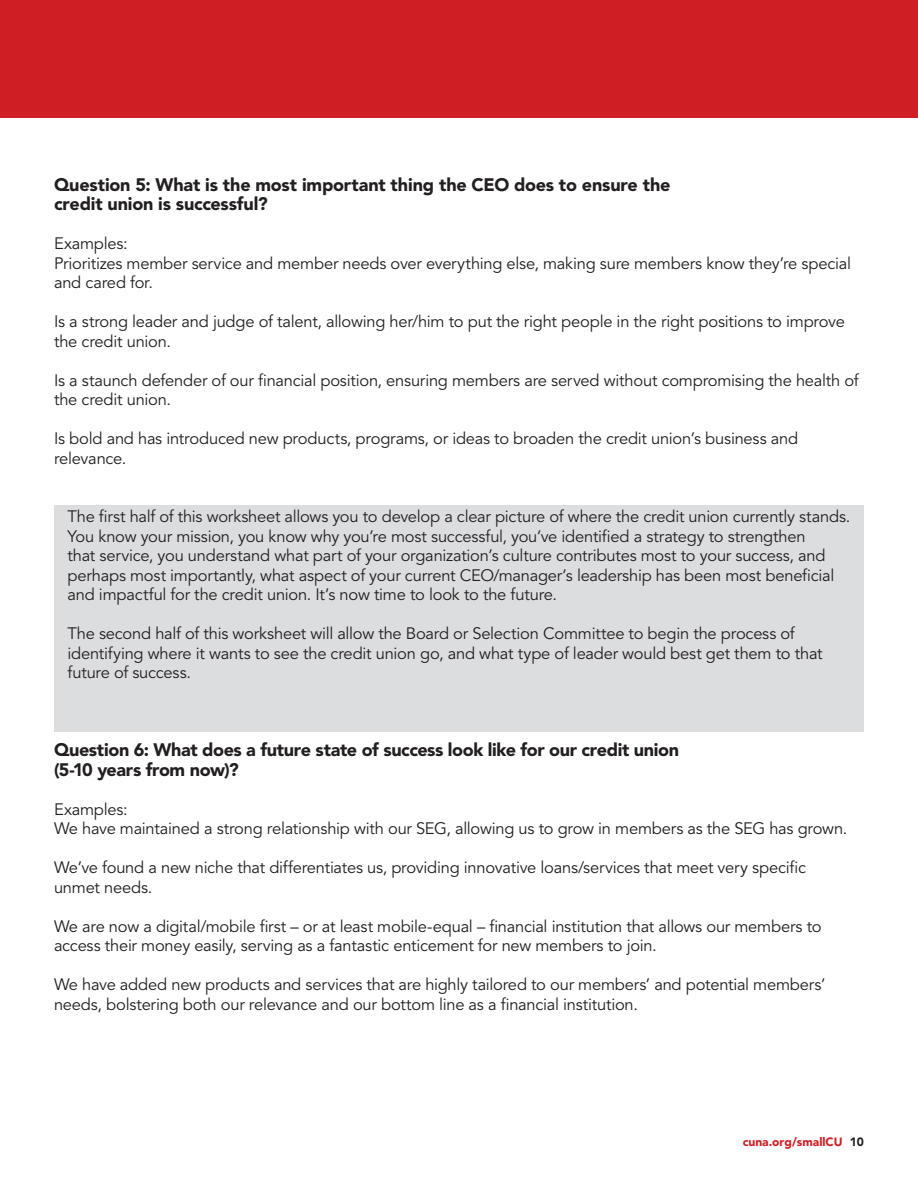
<style>
.page{position:relative;width:918px;height:1188px;background:#fff}
.page>*{position:absolute;margin:0;border:0;box-sizing:border-box;transform-origin:0 0}
.Questions_Subhead_2{font:900 18px/19.5px "Avenir LT Std";letter-spacing:-.015em;color:#231f20}
.Body{font:16.5px/19.5px "Avenir LT Std";letter-spacing:-.015em;color:#231f20}
.t1{font:900 12px "Avenir LT Std";color:#cf1f25}
.s1{color:#231f20}
</style>
<div class="page">
<div style="left:0;top:0;width:918px;height:118px;background:#cf1f25"></div>
<div style="left:54px;top:505px;width:810px;height:227px;background:#dcdddf"></div>
<p class="Questions_Subhead_2" style="left:54px;top:174px;width:618px">Question 5: What is the most important thing the CEO does to ensure the credit union is successful?</p>
<p class="Body" style="left:54px;top:234px;width:75px">Examples:</p>
<p class="Body" style="left:54px;top:254px;width:798px">Prioritizes member service and member needs over everything else, making sure members know they’re special and cared for.</p>
<p class="Body" style="left:54px;top:312px;width:792px">Is a strong leader and judge of talent, allowing her/him to put the right people in the right positions to improve the credit union.</p>
<p class="Body" style="left:54px;top:371px;width:806px">Is a staunch defender of our financial position, ensuring members are served without compromising the health of the credit union.</p>
<p class="Body" style="left:54px;top:429px;width:746px">Is bold and has introduced new products, programs, or ideas to broaden the credit union’s business and relevance.</p>
<p class="Body" style="left:68px;top:507px;width:784px">The first half of this worksheet allows you to develop a clear picture of where the credit union currently stands.<br>You know your mission, you know why you’re most successful, you’ve identified a strategy to strengthen<br>that service, you understand what part of your organization’s culture contributes most to your success, and perhaps most importantly, what aspect of your current CEO/manager’s leadership has been most beneficial and impactful for the credit union. It’s now time to look to the future.</p>
<p class="Body" style="left:68px;top:624px;width:757px">The second half of this worksheet will allow the Board or Selection Committee to begin the process of identifying where it wants to see the credit union go, and what type of leader would best get them to that future of success.</p>
<p class="Questions_Subhead_2" style="left:54px;top:740px;width:627px">Question 6: What does a future state of success look like for our credit union (5-10 years from now)?</p>
<p class="Body" style="left:54px;top:800px;width:75px">Examples:</p>
<p class="Body" style="left:54px;top:819px;width:795px">We have maintained a strong relationship with our SEG, allowing us to grow in members as the SEG has grown.</p>
<p class="Body" style="left:54px;top:858px;width:754px">We’ve found a new niche that differentiates us, providing innovative loans/services that meet very specific unmet needs.</p>
<p class="Body" style="left:54px;top:917px;width:769px">We are now a digital/mobile first – or at least mobile-equal – financial institution that allows our members to access their money easily, serving as a fantastic enticement for new members to join.</p>
<p class="Body" style="left:54px;top:975px;width:773px">We have added new products and services that are highly tailored to our members’ and potential members’ needs, bolstering both our relevance and our bottom line as a financial institution.</p>
<p class="t1" style="left:743px;top:1135px;width:123px">cuna.org/smallCU <span class="s1">10</span></p>
</div>
